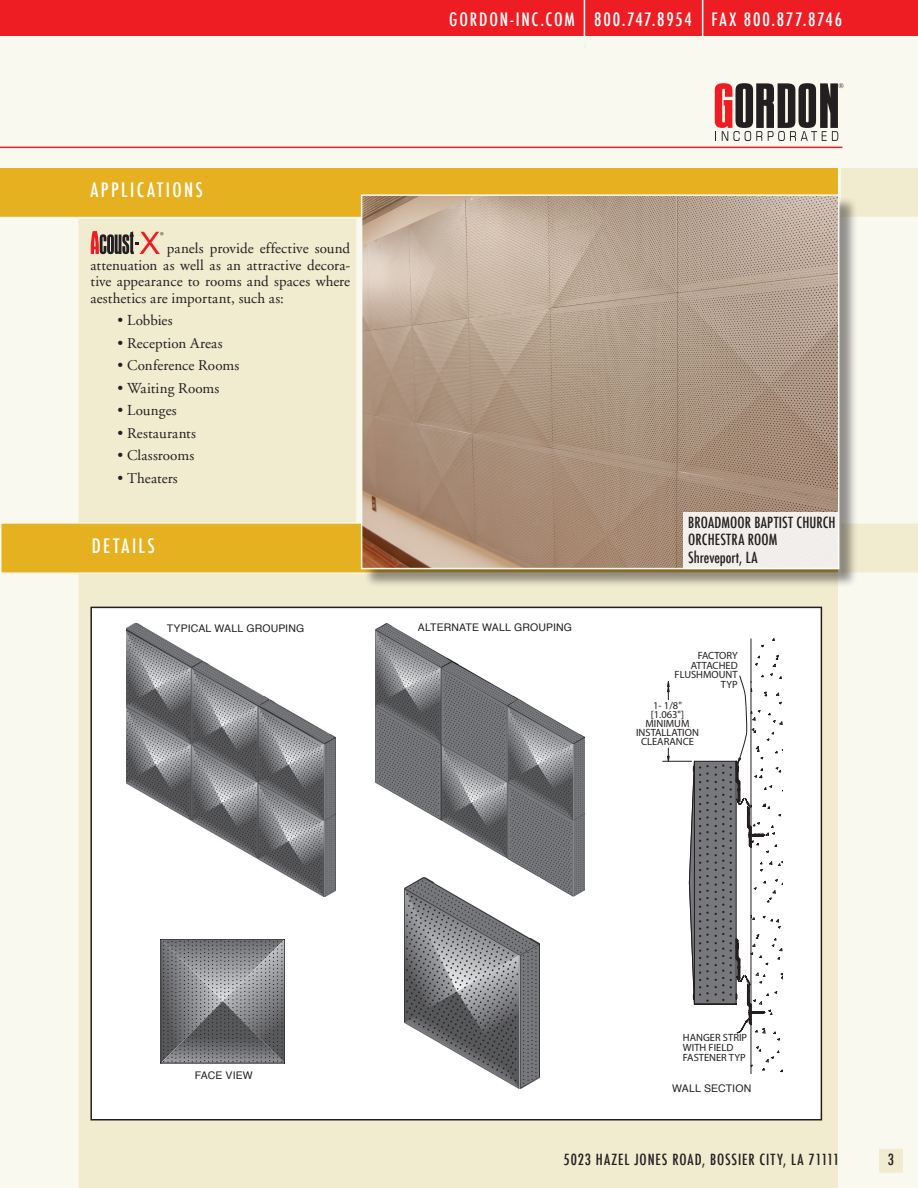
<style>
.page{position:relative;width:918px;height:1188px;background:#faf9f0}
.page>*{position:absolute;margin:0;border:0;box-sizing:border-box;transform-origin:0 0}
.t1{font:500 condensed 19.5px "Futura";letter-spacing:.125em;color:#fff}
.t2{font:500 condensed 18px "Futura";letter-spacing:.1em;color:#fff}
.Copy{font:15px/16.5px "Adobe Garamond";letter-spacing:.01em;color:#231f20;text-align:justify}
.Elements{font:500 condensed 15px/16.5px "Futura";letter-spacing:.005em;color:#231f20}
.Option_subhead{font:500 condensed 15px "Futura";letter-spacing:.055em;color:#231f20}
.t3{font:10.5px/9.8px "Myriad";color:#231f20;text-align:right}
.Elements-2{font:10.5px "Helvetica";letter-spacing:.01em;color:#231f20}
.t4{font:7.2px "Myriad";color:#231f20}
</style>
<div class="page">
<div style="left:78px;top:574px;width:760px;height:614px;background:#f1ebd0"></div>
<div style="left:77px;top:217px;width:281px;height:337px;background:#f1ebd0;border:2px solid #faf9f0"></div>
<div style="left:0;top:168px;width:838px;height:50px;background:#e6b120"></div>
<div style="left:878px;top:1147px;width:26px;height:27px;background:#f1ebd0;border:2px solid #faf9f0"></div>
<div style="left:0;top:0;width:918px;height:35px;background:#ee1d23"></div>
<hr style="left:0;top:147px;width:842px;height:1px;background:#ee1d23">
<div style="left:841px;top:168px;width:77px;height:49px;background:#f1ebd0"></div>
<div style="left:1px;top:523px;width:838px;height:50px;background:#e6b120"></div>
<div style="left:0;top:522px;width:839px;height:52px;border:2px solid #faf9f0"></div>
<div style="left:858px;top:523px;width:60px;height:50px;background:#f1ebd0"></div>
<div style="left:363px;top:197px;width:495px;height:391px;background:#231f20;opacity:.48"></div>
<img style="left:364px;top:197px;width:472px;height:369px">
<div style="left:361px;top:194px;width:478px;height:375px;border:2px solid #faf9f0"></div>
<div style="left:91px;top:607px;width:730px;height:513px;background:#fff"></div>
<svg style="left:91px;top:231px;width:69px;height:23px"></svg>
<img style="left:126px;top:624px;width:209px;height:273px">
<img style="left:375px;top:623px;width:210px;height:273px">
<svg style="left:662px;top:639px;width:121px;height:434px"></svg>
<hr style="left:161px;top:1063px;width:124px;height:1px;background:#231f20">
<hr style="left:285px;top:939px;width:1px;height:124px;background:#231f20">
<svg style="left:161px;top:939px;width:124px;height:124px;background:#7a7b7e"></svg>
<img style="left:404px;top:878px;width:136px;height:211px">
<hr style="left:702px;top:0;width:1px;height:36px;background:#fff">
<hr style="left:584px;top:0;width:1px;height:36px;background:#fff">
<div style="left:683px;top:512px;width:155px;height:57px;background:#f3efed"></div>
<svg style="left:715px;top:83px;width:124px;height:58px"></svg>
<p class="t1" style="left:90px;top:177px;width:114px">APPLICATIONS</p>
<p class="t4" style="left:160px;top:231px;width:5px">®</p>
<p class="Copy" style="left:90px;top:240px;width:261px;text-indent:77px">panels provide effective sound attenuation as well as an attractive decora&shy;tive appearance to rooms and spaces where aesthetics are important, such as:</p>
<p class="Copy" style="left:117px;top:312px;width:57px">• Lobbies</p>
<p class="Copy" style="left:117px;top:335px;width:107px">• Reception Areas</p>
<p class="Copy" style="left:117px;top:357px;width:123px">• Conference Rooms</p>
<p class="Copy" style="left:117px;top:380px;width:103px">• Waiting Rooms</p>
<p class="Copy" style="left:117px;top:402px;width:61px">• Lounges</p>
<p class="Copy" style="left:117px;top:425px;width:80px">• Restaurants</p>
<p class="Copy" style="left:117px;top:447px;width:78px">• Classrooms</p>
<p class="Copy" style="left:117px;top:470px;width:62px">• Theaters</p>
<p class="t1" style="left:92px;top:533px;width:64px">DETAILS</p>
<p class="t2" style="left:449px;top:7px;width:394px">GORDON-INC.COM 800.747.8954 FAX 800.877.8746</p>
<p class="Elements" style="left:688px;top:515px;width:149px">BROADMOOR BAPTIST CHURCH<br>ORCHESTRA ROOM</p>
<p class="Elements" style="left:688px;top:549px;width:71px">Shreveport, LA</p>
<p class="Elements-2" style="left:167px;top:620px;width:139px">TYPICAL WALL GROUPING</p>
<p class="Elements-2" style="left:418px;top:619px;width:156px">ALTERNATE WALL GROUPING</p>
<p class="t3" style="left:675px;top:651px;width:65px">FACTORY<br>ATTACHED<br>FLUSHMOUNT<br>TYP</p>
<p class="t3" style="left:636px;top:702px;width:64px;line-height:9px;text-align:center">1- 1/8" [1.063"]<br>MINIMUM<br>INSTALLATION<br>CLEARANCE</p>
<p class="Elements-2" style="left:195px;top:1067px;width:60px">FACE VIEW</p>
<p class="t3" style="left:683px;top:1033px;width:66px;text-align:left">HANGER STRIP<br>WITH FIELD<br>FASTENER TYP</p>
<p class="Elements-2" style="left:672px;top:1080px;width:81px">WALL SECTION</p>
<p class="Option_subhead" style="left:564px;top:1150px;width:277px">5023 HAZEL JONES ROAD, BOSSIER CITY, LA 71111</p>
<p class="Option_subhead" style="left:888px;top:1150px;width:8px">3</p>
</div>
